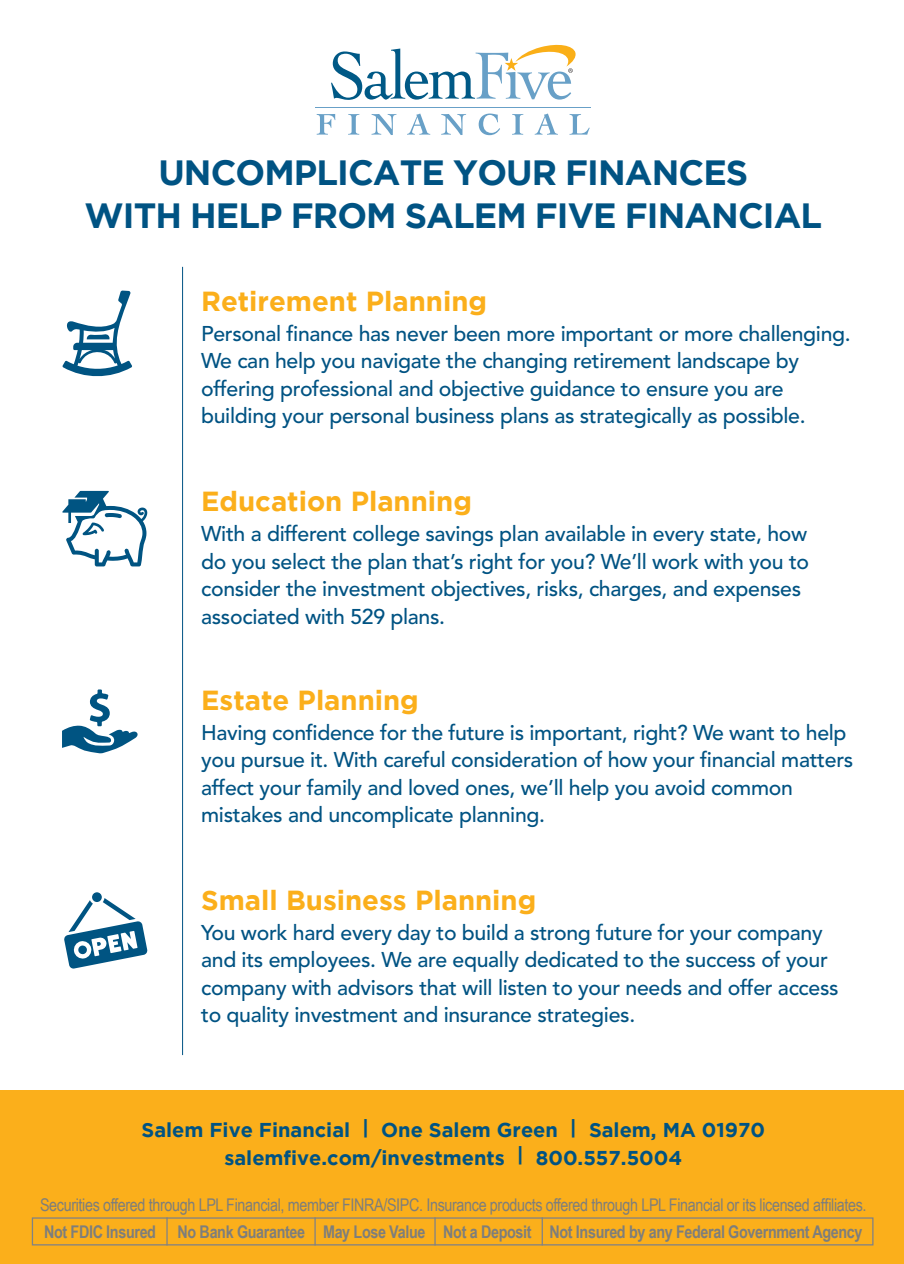
<style>
.page{position:relative;width:904px;height:1264px;background:#fff}
.page>*{position:absolute;margin:0;border:0;box-sizing:border-box;transform-origin:0 0}
.t1{font:700 35px "Gotham";letter-spacing:-.025em;color:#005383}
.t2{font:700 27.5px "Gotham";color:#fbaf1b}
.t3{font:500 21.25px/27.5px "Avenir LT Std";letter-spacing:-.015em;color:#005383}
.t4{font:700 20px "Gotham";color:#005383}
.t5{font:17.5px "Arial Narrow";letter-spacing:-.02em;color:#7d7e7c}
.t6{font:700 17.5px "Arial Narrow";letter-spacing:-.02em;color:#7d7e7c}
</style>
<div class="page">
<div style="left:0;top:1090px;width:904px;height:174px;background:#fbaf1b"></div>
<svg style="left:331px;top:45px;width:245px;height:55px"></svg>
<hr style="left:316px;top:107px;width:275px;height:1px;background:#68a0c7">
<svg style="left:317px;top:114px;width:18px;height:21px"></svg>
<svg style="left:348px;top:114px;width:11px;height:21px"></svg>
<svg style="left:371px;top:114px;width:25px;height:21px"></svg>
<svg style="left:407px;top:114px;width:23px;height:21px"></svg>
<svg style="left:441px;top:114px;width:25px;height:21px"></svg>
<svg style="left:478px;top:113px;width:22px;height:22px"></svg>
<svg style="left:512px;top:114px;width:11px;height:21px"></svg>
<svg style="left:534px;top:114px;width:24px;height:21px"></svg>
<svg style="left:569px;top:114px;width:21px;height:21px"></svg>
<div style="left:32px;top:1217px;width:841px;height:28px;border:1px solid #808285"></div>
<hr style="left:166px;top:1217px;width:2px;height:28px;background:#808285">
<hr style="left:314px;top:1217px;width:2px;height:28px;background:#808285">
<hr style="left:434px;top:1217px;width:2px;height:28px;background:#808285">
<hr style="left:541px;top:1217px;width:2px;height:28px;background:#808285">
<hr style="left:182px;top:267px;width:1px;height:788px;background:#005383">
<svg style="left:62px;top:491px;width:85px;height:75px"></svg>
<svg style="left:62px;top:290px;width:70px;height:87px"></svg>
<svg style="left:62px;top:689px;width:76px;height:64px"></svg>
<svg style="left:64px;top:892px;width:84px;height:76px"></svg>
<p class="t1" style="left:158px;top:152px;width:591px">UNCOMPLICATE YOUR FINANCES</p>
<p class="t1" style="left:84px;top:195px;width:739px">WITH HELP FROM SALEM FIVE FINANCIAL</p>
<p class="t2" style="left:201px;top:285px;width:287px">Retirement Planning</p>
<p class="t3" style="left:201px;top:320px;width:651px">Personal finance has never been more important or more challenging.<br>We can help you navigate the changing retirement landscape by offering professional and objective guidance to ensure you are building your personal business plans as strategically as possible.</p>
<p class="t2" style="left:201px;top:485px;width:272px">Education Planning</p>
<p class="t3" style="left:201px;top:520px;width:609px">With a different college savings plan available in every state, how do you select the plan that’s right for you? We’ll work with you to consider the investment objectives, risks, charges, and expenses associated with 529 plans.</p>
<p class="t2" style="left:201px;top:684px;width:219px">Estate Planning</p>
<p class="t3" style="left:201px;top:719px;width:653px">Having confidence for the future is important, right? We want to help you pursue it. With careful consideration of how your financial matters affect your family and loved ones, we’ll help you avoid common mistakes and uncomplicate planning.</p>
<p class="t2" style="left:201px;top:884px;width:337px">Small Business Planning</p>
<p class="t3" style="left:201px;top:919px;width:639px">You work hard every day to build a strong future for your company and its employees. We are equally dedicated to the success of your company with advisors that will listen to your needs and offer access to quality investment and insurance strategies.</p>
<p class="t4" style="left:141px;top:1118px;width:625px">Salem Five Financial | One Salem Green | Salem, MA 01970</p>
<p class="t4" style="left:224px;top:1146px;width:459px">salemfive.com/investments | 800.557.5004</p>
<p class="t5" style="left:40px;top:1192px;width:828px">Securities offered through LPL Financial, member FINRA/SIPC. Insurance products offered through LPL Financial or its licensed affiliates.</p>
<p class="t6" style="left:44px;top:1218px;width:820px">Not FDIC Insured No Bank Guarantee May Lose Value Not a Deposit Not Insured by any Federal Government Agency</p>
</div>
